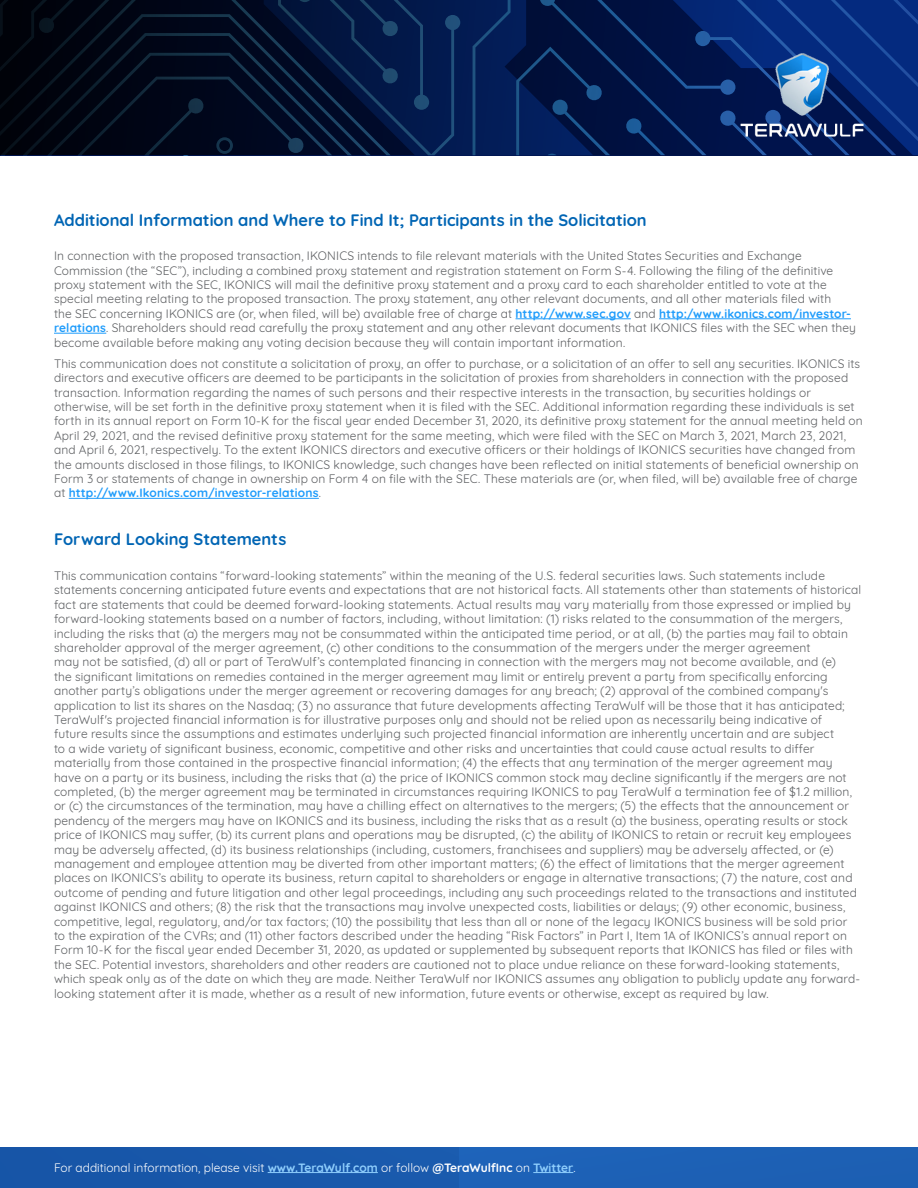
<style>
.page{position:relative;width:918px;height:1188px;background:#fff}
.page>*{position:absolute;margin:0;border:0;box-sizing:border-box;transform-origin:0 0}
.t1{font:700 16.5px "Quicksand";color:#0065b4}
.Body{font:12px/14.4px "Quicksand";letter-spacing:.01em;color:#5d5f62}
.t2{font:12px "Quicksand";color:#fff}
.s1{font-weight:700;color:#1f9cfb}
.s2{font-weight:700;color:#8fcefd}
.s3{font-weight:700}
</style>
<div class="page">
<svg style="left:0;top:0;width:918px;height:155px;background:#031640"></svg>
<img style="left:740px;top:54px;width:124px;height:82px">
<hr style="left:516px;top:318px;width:115px;height:1px;background:#1f9cfb">
<hr style="left:659px;top:318px;width:192px;height:1px;background:#1f9cfb">
<hr style="left:54px;top:333px;width:52px;height:1px;background:#1f9cfb">
<hr style="left:69px;top:498px;width:250px;height:1px;background:#1f9cfb">
<img style="left:0;top:1148px;width:918px;height:40px">
<hr style="left:268px;top:1172px;width:110px;height:1px;background:#8fcefd">
<hr style="left:533px;top:1172px;width:40px;height:1px;background:#8fcefd">
<h2 class="t1" style="left:54px;top:206px;width:594px">Additional Information and Where to Find It; Participants in the Solicitation</h2>
<p class="Body" style="left:54px;top:248px;width:804px">In connection with the proposed transaction, IKONICS intends to file relevant materials with the United States Securities and Exchange Commission (the “SEC”), including a combined proxy statement and registration statement on Form S-4. Following the filing of the definitive proxy statement with the SEC, IKONICS will mail the definitive proxy statement and a proxy card to each shareholder entitled to vote at the special meeting relating to the proposed transaction. The proxy statement, any other relevant documents, and all other materials filed with<br>the SEC concerning IKONICS are (or, when filed, will be) available free of charge at <span class="s1">http://www.sec.gov</span> and <span class="s1">http:/www.ikonics.com/investor&shy;relations</span>. Shareholders should read carefully the proxy statement and any other relevant documents that IKONICS files with the SEC when they become available before making any voting decision because they will contain important information.</p>
<p class="Body" style="left:54px;top:355px;width:810px">This communication does not constitute a solicitation of proxy, an offer to purchase, or a solicitation of an offer to sell any securities. IKONICS its directors and executive officers are deemed to be participants in the solicitation of proxies from shareholders in connection with the proposed transaction. Information regarding the names of such persons and their respective interests in the transaction, by securities holdings or otherwise, will be set forth in the definitive proxy statement when it is filed with the SEC. Additional information regarding these individuals is set forth in its annual report on Form 10-K for the fiscal year ended December 31, 2020, its definitive proxy statement for the annual meeting held on April 29, 2021, and the revised definitive proxy statement for the same meeting, which were filed with the SEC on March 3, 2021, March 23, 2021, and April 6, 2021, respectively. To the extent IKONICS directors and executive officers or their holdings of IKONICS securities have changed from the amounts disclosed in those filings, to IKONICS knowledge, such changes have been reflected on initial statements of beneficial ownership on Form 3 or statements of change in ownership on Form 4 on file with the SEC. These materials are (or, when filed, will be) available free of charge at <span class="s1">http://www.Ikonics.com/investor-relations</span>.</p>
<h2 class="t1" style="left:54px;top:526px;width:234px">Forward Looking Statements</h2>
<p class="Body" style="left:54px;top:567px;width:809px">This communication contains “forward-looking statements” within the meaning of the U.S. federal securities laws. Such statements include statements concerning anticipated future events and expectations that are not historical facts. All statements other than statements of historical fact are statements that could be deemed forward-looking statements. Actual results may vary materially from those expressed or implied by forward-looking statements based on a number of factors, including, without limitation: (1) risks related to the consummation of the mergers, including the risks that (a) the mergers may not be consummated within the anticipated time period, or at all, (b) the parties may fail to obtain shareholder approval of the merger agreement, (c) other conditions to the consummation of the mergers under the merger agreement<br>may not be satisfied, (d) all or part of TeraWulf’s contemplated financing in connection with the mergers may not become available, and (e)<br>the significant limitations on remedies contained in the merger agreement may limit or entirely prevent a party from specifically enforcing another party’s obligations under the merger agreement or recovering damages for any breach; (2) approval of the combined company's application to list its shares on the Nasdaq; (3) no assurance that future developments affecting TeraWulf will be those that it has anticipated; TeraWulf's projected financial information is for illustrative purposes only and should not be relied upon as necessarily being indicative of<br>future results since the assumptions and estimates underlying such projected financial information are inherently uncertain and are subject<br>to a wide variety of significant business, economic, competitive and other risks and uncertainties that could cause actual results to differ materially from those contained in the prospective financial information; (4) the effects that any termination of the merger agreement may have on a party or its business, including the risks that (a) the price of IKONICS common stock may decline significantly if the mergers are not completed, (b) the merger agreement may be terminated in circumstances requiring IKONICS to pay TeraWulf a termination fee of $1.2 million, or (c) the circumstances of the termination, may have a chilling effect on alternatives to the mergers; (5) the effects that the announcement or pendency of the mergers may have on IKONICS and its business, including the risks that as a result (a) the business, operating results or stock price of IKONICS may suffer, (b) its current plans and operations may be disrupted, (c) the ability of IKONICS to retain or recruit key employees may be adversely affected, (d) its business relationships (including, customers, franchisees and suppliers) may be adversely affected, or (e) management and employee attention may be diverted from other important matters; (6) the effect of limitations that the merger agreement places on IKONICS’s ability to operate its business, return capital to shareholders or engage in alternative transactions; (7) the nature, cost and outcome of pending and future litigation and other legal proceedings, including any such proceedings related to the transactions and instituted against IKONICS and others; (8) the risk that the transactions may involve unexpected costs, liabilities or delays; (9) other economic, business, competitive, legal, regulatory, and/or tax factors; (10) the possibility that less than all or none of the legacy IKONICS business will be sold prior to the expiration of the CVRs; and (11) other factors described under the heading “Risk Factors” in Part I, Item 1A of IKONICS’s annual report on Form 10-K for the fiscal year ended December 31, 2020, as updated or supplemented by subsequent reports that IKONICS has filed or files with the SEC. Potential investors, shareholders and other readers are cautioned not to place undue reliance on these forward-looking statements, which speak only as of the date on which they are made. Neither TeraWulf nor IKONICS assumes any obligation to publicly update any forward&shy;looking statement after it is made, whether as a result of new information, future events or otherwise, except as required by law.</p>
<h2 class="t2" style="left:54px;top:1158px;width:523px">For additional information, please visit <span class="s2">www.TeraWulf.com</span> or follow <span class="s3">@TeraWulfInc</span> on <span class="s2">Twitter</span>.</h2>
</div>
